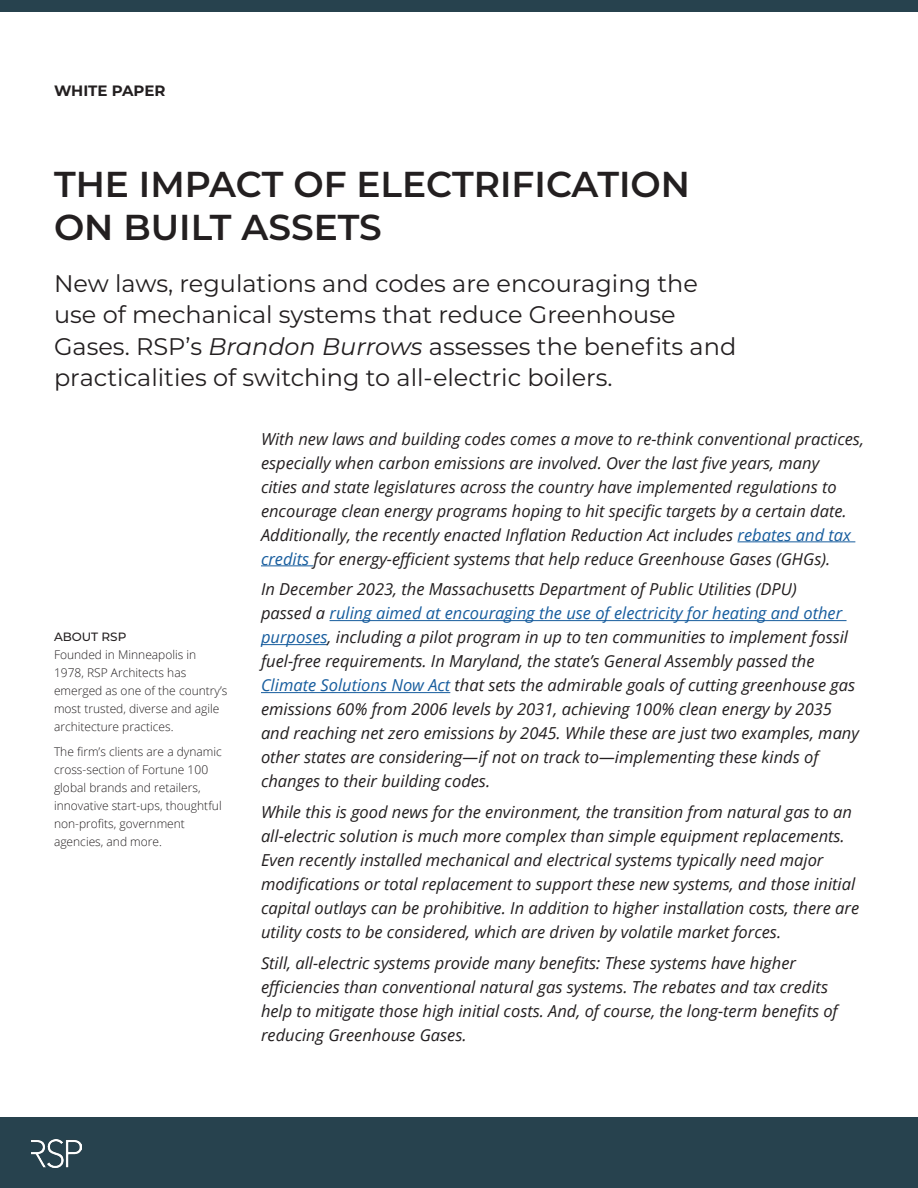
<style>
.page{position:relative;width:918px;height:1188px;background:#fff}
.page>*{position:absolute;margin:0;border:0;box-sizing:border-box;transform-origin:0 0}
.t1{font:600 36px "Montserrat";color:#231f20}
.t2{font:24px/31.5px "Montserrat";color:#231f20}
.t3{font:italic 16.5px/24px "Open Sans";color:#231f20}
.t4{font:700 15px "Montserrat";color:#231f20}
.t5{font:300 12px/18px "Open Sans";color:#231f20}
.t6{font:500 12px "Montserrat";color:#231f20}
.s1{font-style:italic}
.s2{color:#175d9e}
</style>
<div class="page">
<div style="left:0;top:0;width:918px;height:12px;background:#27424e"></div>
<div style="left:0;top:1118px;width:918px;height:70px;background:#27424e"></div>
<img style="left:31px;top:1140px;width:51px;height:27px">
<hr style="left:738px;top:541px;width:117px;height:1px;background:#175d9e">
<hr style="left:261px;top:565px;width:53px;height:1px;background:#175d9e">
<hr style="left:330px;top:620px;width:517px;height:1px;background:#175d9e">
<hr style="left:261px;top:644px;width:67px;height:1px;background:#175d9e">
<hr style="left:261px;top:692px;width:189px;height:1px;background:#175d9e">
<p class="t4" style="left:54px;top:79px;width:113px">WHITE PAPER</p>
<p class="t1" style="left:54px;top:159px;width:637px">THE IMPACT OF ELECTRIFICATION</p>
<p class="t1" style="left:54px;top:202px;width:329px">ON BUILT ASSETS</p>
<p class="t2" style="left:54px;top:267px;width:684px">New laws, regulations and codes are encouraging the use of mechanical systems that reduce Greenhouse Gases. RSP’s <span class="s1">Brandon Burrows</span> assesses the benefits and practicalities of switching to all-electric boilers.</p>
<p class="t6" style="left:54px;top:628px;width:74px">ABOUT RSP</p>
<p class="t5" style="left:54px;top:645px;width:175px">Founded in Minneapolis in<br>1978, RSP Architects has emerged as one of the country’s most trusted, diverse and agile architecture practices.</p>
<p class="t5" style="left:54px;top:742px;width:169px">The firm’s clients are a dynamic cross-section of Fortune 100 global brands and retailers, innovative start-ups, thoughtful non-profits, government agencies, and more.</p>
<p class="t3" style="left:261px;top:426px;width:605px">With new laws and building codes comes a move to re-think conventional practices, especially when carbon emissions are involved. Over the last five years, many<br>cities and state legislatures across the country have implemented regulations to encourage clean energy programs hoping to hit specific targets by a certain date.<br>Additionally, the recently enacted Inflation Reduction Act includes <span class="s2">rebates and tax credits</span> for energy-efficient systems that help reduce Greenhouse Gases (GHGs).</p>
<p class="t3" style="left:261px;top:577px;width:600px">In December 2023, the Massachusetts Department of Public Utilities (DPU)<br>passed a <span class="s2">ruling aimed at encouraging the use of electricity for heating and other purposes</span>, including a pilot program in up to ten communities to implement fossil fuel-free requirements. In Maryland, the state’s General Assembly passed the <span class="s2">Climate Solutions Now Act</span> that sets the admirable goals of cutting greenhouse gas emissions 60% from 2006 levels by 2031, achieving 100% clean energy by 2035 and reaching net zero emissions by 2045. While these are just two examples, many other states are considering—if not on track to—implementing these kinds of changes to their building codes.</p>
<p class="t3" style="left:261px;top:800px;width:600px">While this is good news for the environment, the transition from natural gas to an all-electric solution is much more complex than simple equipment replacements.<br>Even recently installed mechanical and electrical systems typically need major modifications or total replacement to support these new systems, and those initial capital outlays can be prohibitive. In addition to higher installation costs, there are utility costs to be considered, which are driven by volatile market forces.</p>
<p class="t3" style="left:261px;top:950px;width:578px">Still, all-electric systems provide many benefits: These systems have higher efficiencies than conventional natural gas systems. The rebates and tax credits help to mitigate those high initial costs. And, of course, the long-term benefits of reducing Greenhouse Gases.</p>
</div>
